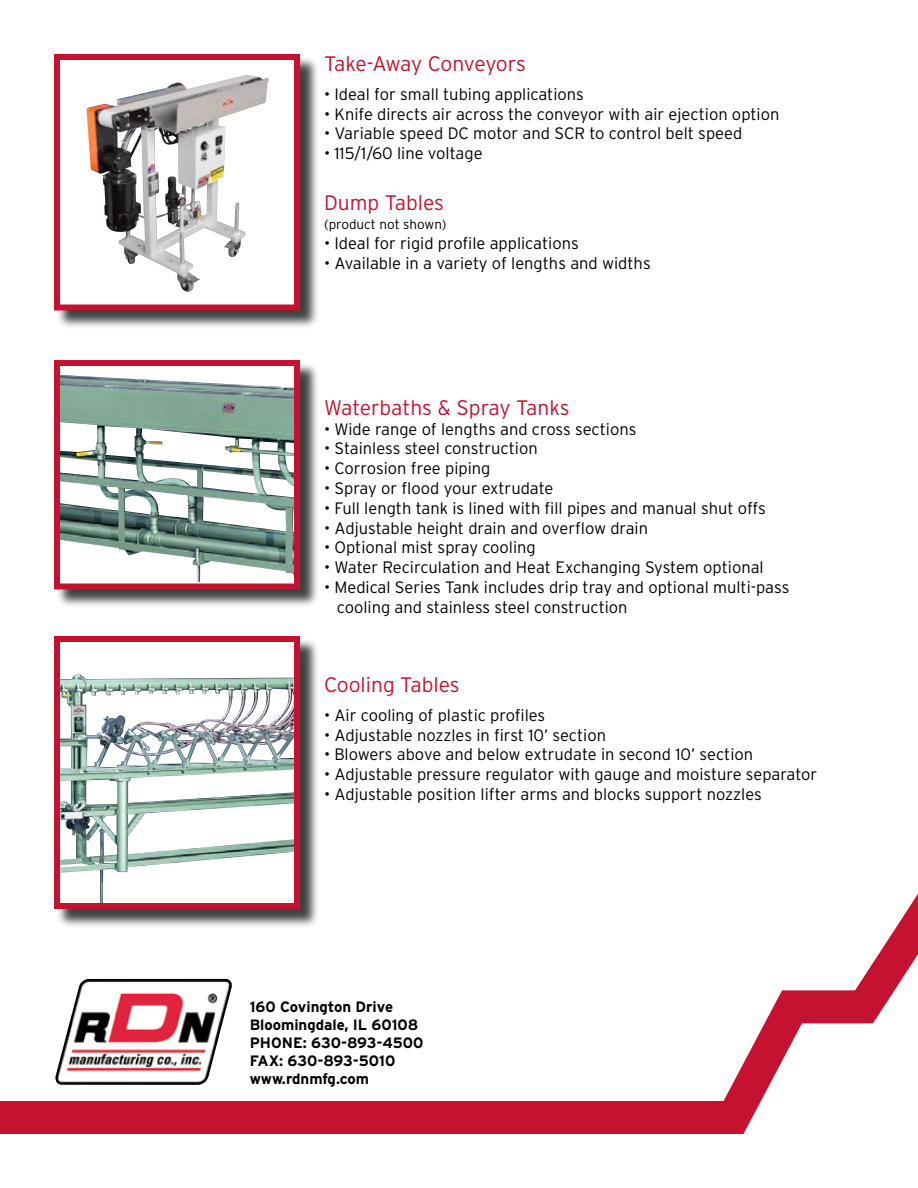
<style>
.page{position:relative;width:918px;height:1188px;background:#fff}
.page>*{position:absolute;margin:0;border:0;box-sizing:border-box;transform-origin:0 0}
.t1{font:300 21px "Interstate";color:#c41230}
.t2{font:300 21px "Interstate";letter-spacing:-.02em;color:#c41230}
.t3{font:300 16.5px/19.8px "Interstate";color:#000}
.t4{font:700 15px/18px "Interstate";color:#000}
.t5{font:300 13.5px "Interstate";color:#000}
</style>
<div class="page">
<svg style="left:0;top:894px;width:918px;height:240px"></svg>
<div style="left:56px;top:56px;width:263px;height:274px;background:#000;opacity:.75"></div>
<div style="left:57px;top:57px;width:240px;height:251px;background:#fff"></div>
<img style="left:86px;top:75px;width:183px;height:217px">
<div style="left:54px;top:54px;width:246px;height:256px;border:6px solid #c41230"></div>
<div style="left:56px;top:362px;width:263px;height:248px;background:#000;opacity:.75"></div>
<img style="left:61px;top:371px;width:232px;height:212px">
<div style="left:54px;top:360px;width:246px;height:230px;border:6px solid #c41230"></div>
<div style="left:56px;top:638px;width:263px;height:291px;background:#000;opacity:.75"></div>
<div style="left:57px;top:639px;width:240px;height:267px;background:#fff"></div>
<img style="left:61px;top:673px;width:232px;height:229px">
<div style="left:54px;top:636px;width:246px;height:273px;border:6px solid #c41230"></div>
<p class="t2" style="left:324px;top:52px;width:203px">Take-Away Conveyors</p>
<p class="t3" style="left:324px;top:84px;width:261px">• Ideal for small tubing applications</p>
<p class="t3" style="left:324px;top:104px;width:457px">• Knife directs air across the conveyor with air ejection option</p>
<p class="t3" style="left:324px;top:123px;width:420px">• Variable speed DC motor and SCR to control belt speed</p>
<p class="t3" style="left:324px;top:143px;width:160px">• 115/1/60 line voltage</p>
<p class="t1" style="left:324px;top:190px;width:122px">Dump Tables</p>
<p class="t5" style="left:324px;top:217px;width:124px">(product not shown)</p>
<p class="t3" style="left:324px;top:233px;width:256px">• Ideal for rigid profile applications</p>
<p class="t3" style="left:324px;top:253px;width:328px">• Available in a variety of lengths and widths</p>
<p class="t1" style="left:324px;top:396px;width:247px">Waterbaths &amp; Spray Tanks</p>
<p class="t3" style="left:324px;top:419px;width:314px">• Wide range of lengths and cross sections</p>
<p class="t3" style="left:324px;top:438px;width:215px">• Stainless steel construction</p>
<p class="t3" style="left:324px;top:458px;width:168px">• Corrosion free piping</p>
<p class="t3" style="left:324px;top:478px;width:231px">• Spray or flood your extrudate</p>
<p class="t3" style="left:324px;top:498px;width:443px">• Full length tank is lined with fill pipes and manual shut offs</p>
<p class="t3" style="left:324px;top:518px;width:326px">• Adjustable height drain and overflow drain</p>
<p class="t3" style="left:324px;top:537px;width:213px">• Optional mist spray cooling</p>
<p class="t3" style="left:324px;top:557px;width:441px">• Water Recirculation and Heat Exchanging System optional</p>
<p class="t3" style="left:337px;top:577px;width:454px;text-indent:-13px">• Medical Series Tank includes drip tray and optional multi-pass cooling and stainless steel construction</p>
<p class="t1" style="left:324px;top:673px;width:137px">Cooling Tables</p>
<p class="t3" style="left:324px;top:705px;width:223px">• Air cooling of plastic profiles</p>
<p class="t3" style="left:324px;top:725px;width:284px">• Adjustable nozzles in first 10’ section</p>
<p class="t3" style="left:324px;top:744px;width:431px">• Blowers above and below extrudate in second 10’ section</p>
<p class="t3" style="left:324px;top:764px;width:495px">• Adjustable pressure regulator with gauge and moisture separator</p>
<p class="t3" style="left:324px;top:784px;width:439px">• Adjustable position lifter arms and blocks support nozzles</p>
<p class="t4" style="left:250px;top:997px;width:175px">160 Covington Drive<br>Bloomingdale, IL 60108<br>PHONE: 630-893-4500<br>FAX: 630-893-5010 www.rdnmfg.com</p>
</div>
